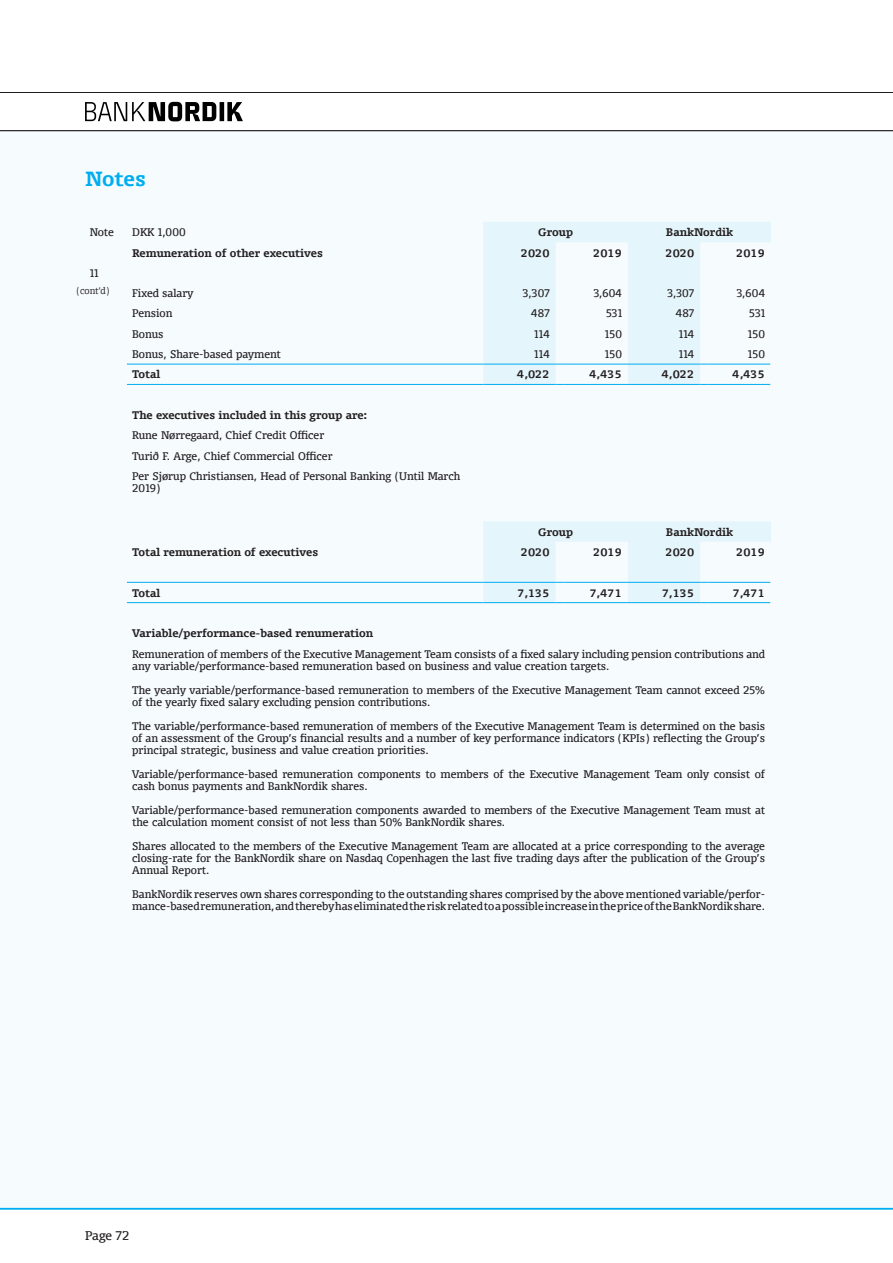
<style>
.page{position:relative;width:893px;height:1263px;background:#fff}
.page>*{position:absolute;margin:0;border:0;box-sizing:border-box;transform-origin:0 0}
.t1{font:19.5px "FF Olsen TF Bold FB";letter-spacing:-.01em;color:#00aeef}
.t2{font:12px "FF Olsen LF Regular FB";color:#231f20}
.Body_-_M{font:10.5px/12px "FF Olsen LF Regular FB";color:#231f20}
.Bold_-_M{font:10.5px "FF Olsen TF Bold FB";color:#231f20}
.Numbers_-_Bold_-_M{font:10.5px "FF Olsen TF Bold FB";color:#231f20}
.Numbers_-_M{font:10.5px "FF Olsen LF Regular FB";letter-spacing:.025em;color:#231f20}
.Numbers_-_Light_-_5Y{font:9px "FF Olsen TF Light FB";color:#231f20}
</style>
<div class="page">
<hr style="left:0;top:92px;width:893px;height:1px;background:#231f20">
<svg style="left:85px;top:102px;width:158px;height:19px"></svg>
<hr style="left:0;top:1208px;width:893px;height:2px;background:#00aeef">
<div style="left:0;top:131px;width:893px;height:1077px;background:#f6fbfe"></div>
<hr style="left:0;top:130px;width:893px;height:1px;background:#231f20">
<svg style="left:483px;top:222px;width:288px;height:381px"></svg>
<hr style="left:127px;top:364px;width:356px;height:1px;background:#00aeef">
<hr style="left:483px;top:364px;width:73px;height:1px;background:#00aeef">
<hr style="left:564px;top:364px;width:64px;height:1px;background:#00aeef">
<hr style="left:628px;top:364px;width:72px;height:1px;background:#00aeef">
<hr style="left:707px;top:364px;width:63px;height:1px;background:#00aeef">
<hr style="left:127px;top:384px;width:356px;height:1px;background:#00aeef">
<hr style="left:483px;top:384px;width:73px;height:1px;background:#00aeef">
<hr style="left:564px;top:384px;width:64px;height:1px;background:#00aeef">
<hr style="left:628px;top:384px;width:72px;height:1px;background:#00aeef">
<hr style="left:707px;top:384px;width:63px;height:1px;background:#00aeef">
<hr style="left:127px;top:582px;width:356px;height:1px;background:#00aeef">
<hr style="left:483px;top:582px;width:73px;height:1px;background:#00aeef">
<hr style="left:564px;top:582px;width:64px;height:1px;background:#00aeef">
<hr style="left:628px;top:582px;width:72px;height:1px;background:#00aeef">
<hr style="left:707px;top:582px;width:63px;height:1px;background:#00aeef">
<hr style="left:127px;top:602px;width:356px;height:1px;background:#00aeef">
<hr style="left:483px;top:602px;width:73px;height:1px;background:#00aeef">
<hr style="left:564px;top:602px;width:64px;height:1px;background:#00aeef">
<hr style="left:628px;top:602px;width:72px;height:1px;background:#00aeef">
<hr style="left:707px;top:602px;width:63px;height:1px;background:#00aeef">
<p class="t1" style="left:85px;top:165px;width:62px">Notes</p>
<p class="Body_-_M" style="left:90px;top:226px;width:26px">Note</p>
<p class="Body_-_M" style="left:132px;top:226px;width:55px">DKK 1,000</p>
<p class="Numbers_-_Bold_-_M" style="left:538px;top:225px;width:37px">Group</p>
<p class="Numbers_-_Bold_-_M" style="left:666px;top:225px;width:69px">BankNordik</p>
<p class="Bold_-_M" style="left:132px;top:246px;width:192px">Remuneration of other executives</p>
<p class="Numbers_-_Bold_-_M" style="left:521px;top:246px;width:30px">2020</p>
<p class="Numbers_-_Bold_-_M" style="left:593px;top:246px;width:30px">2019</p>
<p class="Numbers_-_Bold_-_M" style="left:665px;top:246px;width:30px">2020</p>
<p class="Numbers_-_Bold_-_M" style="left:736px;top:246px;width:30px">2019</p>
<p class="Body_-_M" style="left:90px;top:267px;width:10px">11</p>
<p class="Body_-_M" style="left:132px;top:287px;width:63px">Fixed salary</p>
<p class="Numbers_-_M" style="left:522px;top:287px;width:29px">3,307</p>
<p class="Numbers_-_M" style="left:593px;top:287px;width:30px">3,604</p>
<p class="Numbers_-_M" style="left:667px;top:287px;width:29px">3,307</p>
<p class="Numbers_-_M" style="left:736px;top:287px;width:30px">3,604</p>
<p class="Body_-_M" style="left:132px;top:307px;width:42px">Pension</p>
<p class="Numbers_-_M" style="left:531px;top:307px;width:20px">487</p>
<p class="Numbers_-_M" style="left:606px;top:307px;width:17px">531</p>
<p class="Numbers_-_M" style="left:675px;top:307px;width:20px">487</p>
<p class="Numbers_-_M" style="left:749px;top:307px;width:17px">531</p>
<p class="Body_-_M" style="left:132px;top:328px;width:33px">Bonus</p>
<p class="Numbers_-_M" style="left:534px;top:327px;width:17px">114</p>
<p class="Numbers_-_M" style="left:605px;top:327px;width:19px">150</p>
<p class="Numbers_-_M" style="left:679px;top:327px;width:17px">114</p>
<p class="Numbers_-_M" style="left:748px;top:327px;width:19px">150</p>
<p class="Body_-_M" style="left:132px;top:348px;width:150px">Bonus, Share-based payment</p>
<p class="Numbers_-_M" style="left:534px;top:347px;width:17px">114</p>
<p class="Numbers_-_M" style="left:605px;top:347px;width:19px">150</p>
<p class="Numbers_-_M" style="left:679px;top:347px;width:17px">114</p>
<p class="Numbers_-_M" style="left:748px;top:347px;width:19px">150</p>
<p class="Bold_-_M" style="left:132px;top:368px;width:29px">Total</p>
<p class="Numbers_-_Bold_-_M" style="left:517px;top:368px;width:34px">4,022</p>
<p class="Numbers_-_Bold_-_M" style="left:589px;top:368px;width:34px">4,435</p>
<p class="Numbers_-_Bold_-_M" style="left:662px;top:368px;width:34px">4,022</p>
<p class="Numbers_-_Bold_-_M" style="left:732px;top:368px;width:34px">4,435</p>
<p class="Bold_-_M" style="left:132px;top:408px;width:237px">The executives included in this group are:</p>
<p class="Body_-_M" style="left:132px;top:429px;width:194px">Rune Nørregaard, Chief Credit Officer</p>
<p class="Body_-_M" style="left:132px;top:450px;width:202px">Turið F. Arge, Chief Commercial Officer</p>
<p class="Body_-_M" style="left:132px;top:470px;width:330px">Per Sjørup Christiansen, Head of Personal Banking (Until March<br>2019)</p>
<p class="Numbers_-_Bold_-_M" style="left:538px;top:525px;width:37px">Group</p>
<p class="Numbers_-_Bold_-_M" style="left:666px;top:525px;width:69px">BankNordik</p>
<p class="Bold_-_M" style="left:132px;top:545px;width:188px">Total remuneration of executives</p>
<p class="Numbers_-_Bold_-_M" style="left:521px;top:545px;width:30px">2020</p>
<p class="Numbers_-_Bold_-_M" style="left:593px;top:545px;width:30px">2019</p>
<p class="Numbers_-_Bold_-_M" style="left:665px;top:545px;width:30px">2020</p>
<p class="Numbers_-_Bold_-_M" style="left:736px;top:545px;width:30px">2019</p>
<p class="Bold_-_M" style="left:132px;top:586px;width:29px">Total</p>
<p class="Numbers_-_Bold_-_M" style="left:518px;top:586px;width:34px">7,135</p>
<p class="Numbers_-_Bold_-_M" style="left:590px;top:586px;width:34px">7,471</p>
<p class="Numbers_-_Bold_-_M" style="left:662px;top:586px;width:34px">7,135</p>
<p class="Numbers_-_Bold_-_M" style="left:733px;top:586px;width:34px">7,471</p>
<p class="Bold_-_M" style="left:132px;top:626px;width:243px">Variable/performance-based renumeration</p>
<p class="Body_-_M" style="left:132px;top:647px;width:634px">Remuneration of members of the Executive Management Team consists of a fixed salary including pension contributions and any variable/performance-based remuneration based on business and value creation targets.</p>
<p class="Body_-_M" style="left:132px;top:683px;width:634px">The yearly variable/performance-based remuneration to members of the Executive Management Team cannot exceed 25% of the yearly fixed salary excluding pension contributions.</p>
<p class="Body_-_M" style="left:132px;top:719px;width:634px;text-align:justify">The variable/performance-based remuneration of members of the Executive Management Team is determined on the basis of an assessment of the Group’s financial results and a number of key performance indicators (KPIs) reflecting the Group’s principal strategic, business and value creation priorities.</p>
<p class="Body_-_M" style="left:132px;top:767px;width:634px">Variable/performance-based remuneration components to members of the Executive Management Team only consist of cash bonus payments and BankNordik shares.</p>
<p class="Body_-_M" style="left:132px;top:803px;width:634px">Variable/performance-based remuneration components awarded to members of the Executive Management Team must at the calculation moment consist of not less than 50% BankNordik shares.</p>
<p class="Body_-_M" style="left:132px;top:839px;width:634px;text-align:justify">Shares allocated to the members of the Executive Management Team are allocated at a price corresponding to the average closing-rate for the BankNordik share on Nasdaq Copenhagen the last five trading days after the publication of the Group’s Annual Report.</p>
<p class="Body_-_M" style="left:132px;top:887px;width:634px">BankNordik reserves own shares corresponding to the outstanding shares comprised by the above mentioned variable/perfor&shy;mance-based remuneration, and thereby has eliminated the risk related to a possible increase in the price of the BankNordik share.</p>
<p class="Numbers_-_Light_-_5Y" style="left:76px;top:285px;width:35px">(cont’d)</p>
<p class="t2" style="left:85px;top:1227px;width:45px">Page 72</p>
</div>
